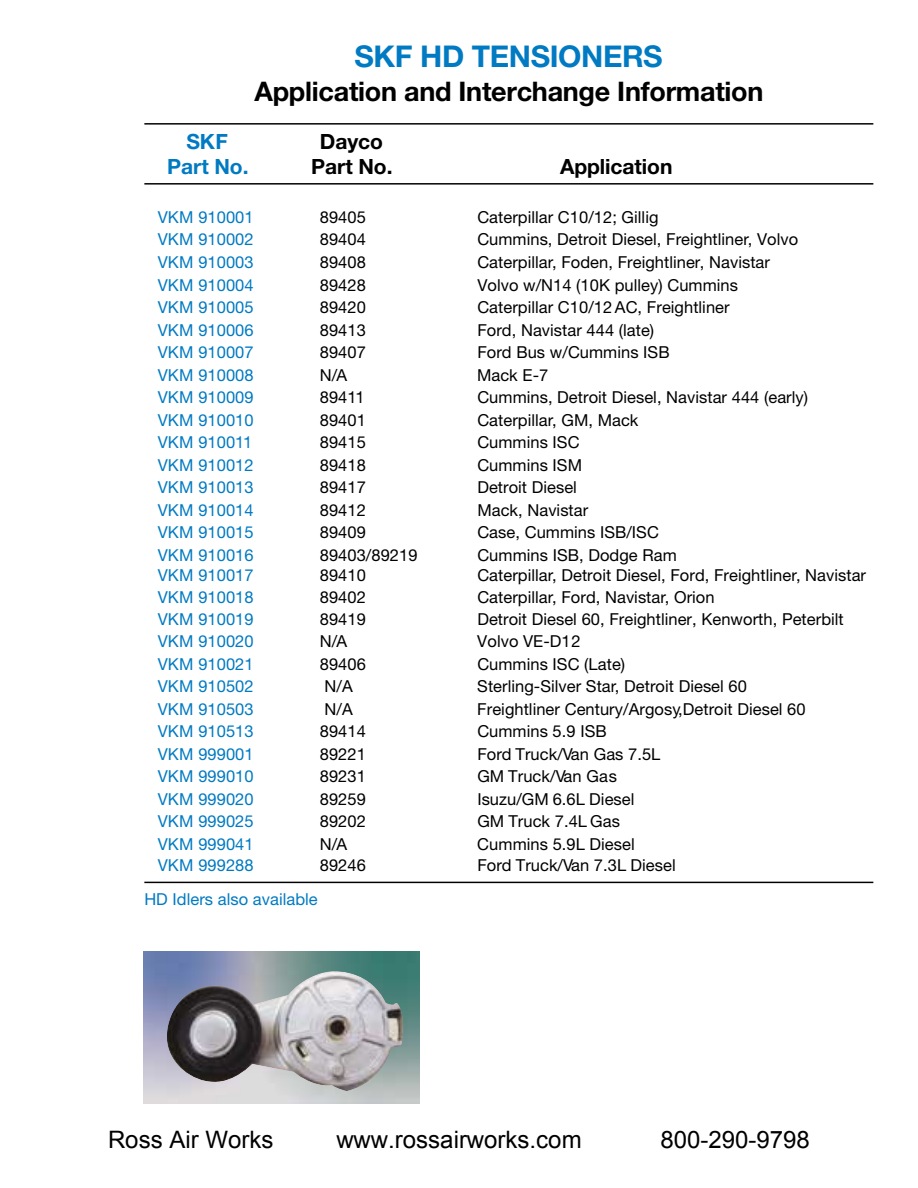
<style>
.page{position:relative;width:918px;height:1188px;background:#fff}
.page>*{position:absolute;margin:0;border:0;box-sizing:border-box;transform-origin:0 0}
.t1{font:700 30px "Helvetica Neue";letter-spacing:-.015em;color:#007ac2}
.t2{font:700 27px "Helvetica Neue";letter-spacing:-.01em;color:#000}
.t3{font:24px "Arial";color:#000}
.t4{font:700 21px "Helvetica Neue";letter-spacing:-.005em;color:#000}
.t5{font:700 21px "Helvetica Neue";letter-spacing:-.005em;color:#007ac2}
.t6{font:16.5px "Helvetica Neue";letter-spacing:.005em;color:#000}
.t7{font:16.5px "Helvetica Neue";letter-spacing:.005em;color:#007ac2}
</style>
<div class="page">
<img style="left:144px;top:952px;width:276px;height:151px">
<hr style="left:144px;top:123px;width:729px;height:2px;background:#000">
<hr style="left:144px;top:183px;width:729px;height:2px;background:#000">
<hr style="left:144px;top:882px;width:729px;height:1px;background:#000">
<img style="left:166px;top:970px;width:240px;height:121px">
<h1 class="t1" style="left:355px;top:46px;width:310px">SKF HD TENSIONERS</h1>
<h2 class="t2" style="left:254px;top:81px;width:511px">Application and Interchange Information</h2>
<p class="t5" style="left:186px;top:134px;width:43px">SKF</p>
<p class="t4" style="left:320px;top:134px;width:65px">Dayco</p>
<p class="t5" style="left:167px;top:159px;width:83px">Part No.</p>
<p class="t4" style="left:311px;top:159px;width:83px">Part No.</p>
<p class="t4" style="left:560px;top:159px;width:114px">Application</p>
<p class="t7" style="left:158px;top:211px;width:97px">VKM 910001</p>
<p class="t6" style="left:320px;top:211px;width:48px">89405</p>
<p class="t6" style="left:477px;top:211px;width:183px">Caterpillar C10/12; Gillig</p>
<p class="t7" style="left:158px;top:234px;width:97px">VKM 910002</p>
<p class="t6" style="left:320px;top:234px;width:48px">89404</p>
<p class="t6" style="left:477px;top:234px;width:322px">Cummins, Detroit Diesel, Freightliner, Volvo</p>
<p class="t7" style="left:158px;top:256px;width:97px">VKM 910003</p>
<p class="t6" style="left:320px;top:256px;width:48px">89408</p>
<p class="t6" style="left:477px;top:256px;width:294px">Caterpillar, Foden, Freightliner, Navistar</p>
<p class="t7" style="left:158px;top:279px;width:97px">VKM 910004</p>
<p class="t6" style="left:320px;top:279px;width:48px">89428</p>
<p class="t6" style="left:477px;top:279px;width:262px">Volvo w/N14 (10K pulley) Cummins</p>
<p class="t7" style="left:158px;top:301px;width:97px">VKM 910005</p>
<p class="t6" style="left:320px;top:301px;width:48px">89420</p>
<p class="t6" style="left:477px;top:301px;width:254px">Caterpillar C10/12 AC, Freightliner</p>
<p class="t7" style="left:158px;top:324px;width:97px">VKM 910006</p>
<p class="t6" style="left:320px;top:324px;width:48px">89413</p>
<p class="t6" style="left:477px;top:324px;width:178px">Ford, Navistar 444 (late)</p>
<p class="t7" style="left:158px;top:346px;width:97px">VKM 910007</p>
<p class="t6" style="left:320px;top:346px;width:48px">89407</p>
<p class="t6" style="left:477px;top:346px;width:194px">Ford Bus w/Cummins ISB</p>
<p class="t7" style="left:158px;top:369px;width:97px">VKM 910008</p>
<p class="t6" style="left:320px;top:369px;width:29px">N/A</p>
<p class="t6" style="left:477px;top:369px;width:73px">Mack E-7</p>
<p class="t7" style="left:158px;top:391px;width:97px">VKM 910009</p>
<p class="t6" style="left:320px;top:391px;width:46px">89411</p>
<p class="t6" style="left:477px;top:391px;width:332px">Cummins, Detroit Diesel, Navistar 444 (early)</p>
<p class="t7" style="left:158px;top:414px;width:97px">VKM 910010</p>
<p class="t6" style="left:320px;top:414px;width:48px">89401</p>
<p class="t6" style="left:477px;top:414px;width:163px">Caterpillar, GM, Mack</p>
<p class="t7" style="left:158px;top:436px;width:96px">VKM 910011</p>
<p class="t6" style="left:320px;top:436px;width:48px">89415</p>
<p class="t6" style="left:477px;top:436px;width:104px">Cummins ISC</p>
<p class="t7" style="left:158px;top:459px;width:97px">VKM 910012</p>
<p class="t6" style="left:320px;top:459px;width:48px">89418</p>
<p class="t6" style="left:477px;top:459px;width:106px">Cummins ISM</p>
<p class="t7" style="left:158px;top:481px;width:97px">VKM 910013</p>
<p class="t6" style="left:320px;top:481px;width:48px">89417</p>
<p class="t6" style="left:477px;top:481px;width:101px">Detroit Diesel</p>
<p class="t7" style="left:158px;top:504px;width:97px">VKM 910014</p>
<p class="t6" style="left:320px;top:504px;width:48px">89412</p>
<p class="t6" style="left:477px;top:504px;width:112px">Mack, Navistar</p>
<p class="t7" style="left:158px;top:526px;width:97px">VKM 910015</p>
<p class="t6" style="left:320px;top:526px;width:48px">89409</p>
<p class="t6" style="left:477px;top:526px;width:183px">Case, Cummins ISB/ISC</p>
<p class="t7" style="left:158px;top:549px;width:97px">VKM 910016</p>
<p class="t6" style="left:320px;top:549px;width:99px">89403/89219</p>
<p class="t6" style="left:477px;top:549px;width:201px">Cummins ISB, Dodge Ram</p>
<p class="t7" style="left:158px;top:569px;width:97px">VKM 910017</p>
<p class="t6" style="left:320px;top:569px;width:48px">89410</p>
<p class="t6" style="left:477px;top:569px;width:390px">Caterpillar, Detroit Diesel, Ford, Freightliner, Navistar</p>
<p class="t7" style="left:158px;top:591px;width:97px">VKM 910018</p>
<p class="t6" style="left:320px;top:591px;width:48px">89402</p>
<p class="t6" style="left:477px;top:591px;width:239px">Caterpillar, Ford, Navistar, Orion</p>
<p class="t7" style="left:158px;top:613px;width:97px">VKM 910019</p>
<p class="t6" style="left:320px;top:613px;width:48px">89419</p>
<p class="t6" style="left:477px;top:613px;width:368px">Detroit Diesel 60, Freightliner, Kenworth, Peterbilt</p>
<p class="t7" style="left:158px;top:636px;width:97px">VKM 910020</p>
<p class="t6" style="left:320px;top:636px;width:29px">N/A</p>
<p class="t6" style="left:477px;top:636px;width:105px">Volvo VE-D12</p>
<p class="t7" style="left:158px;top:658px;width:97px">VKM 910021</p>
<p class="t6" style="left:320px;top:658px;width:48px">89406</p>
<p class="t6" style="left:477px;top:658px;width:149px">Cummins ISC (Late)</p>
<p class="t7" style="left:158px;top:681px;width:97px">VKM 910502</p>
<p class="t6" style="left:324px;top:681px;width:30px">N/A</p>
<p class="t6" style="left:477px;top:681px;width:271px">Sterling-Silver Star, Detroit Diesel 60</p>
<p class="t7" style="left:158px;top:703px;width:97px">VKM 910503</p>
<p class="t6" style="left:324px;top:703px;width:30px">N/A</p>
<p class="t6" style="left:477px;top:703px;width:330px">Freightliner Century/Argosy,Detroit Diesel 60</p>
<p class="t7" style="left:158px;top:726px;width:97px">VKM 910513</p>
<p class="t6" style="left:320px;top:726px;width:48px">89414</p>
<p class="t6" style="left:477px;top:726px;width:131px">Cummins 5.9 ISB</p>
<p class="t7" style="left:158px;top:748px;width:97px">VKM 999001</p>
<p class="t6" style="left:320px;top:748px;width:48px">89221</p>
<p class="t6" style="left:477px;top:748px;width:185px">Ford Truck/Van Gas 7.5L</p>
<p class="t7" style="left:158px;top:771px;width:97px">VKM 999010</p>
<p class="t6" style="left:320px;top:771px;width:48px">89231</p>
<p class="t6" style="left:477px;top:771px;width:141px">GM Truck/Van Gas</p>
<p class="t7" style="left:158px;top:793px;width:97px">VKM 999020</p>
<p class="t6" style="left:320px;top:793px;width:48px">89259</p>
<p class="t6" style="left:477px;top:793px;width:159px">Isuzu/GM 6.6L Diesel</p>
<p class="t7" style="left:158px;top:816px;width:97px">VKM 999025</p>
<p class="t6" style="left:320px;top:816px;width:48px">89202</p>
<p class="t6" style="left:477px;top:816px;width:144px">GM Truck 7.4L Gas</p>
<p class="t7" style="left:158px;top:838px;width:97px">VKM 999041</p>
<p class="t6" style="left:320px;top:838px;width:29px">N/A</p>
<p class="t6" style="left:477px;top:838px;width:159px">Cummins 5.9L Diesel</p>
<p class="t7" style="left:158px;top:859px;width:97px">VKM 999288</p>
<p class="t6" style="left:320px;top:859px;width:48px">89246</p>
<p class="t6" style="left:477px;top:859px;width:200px">Ford Truck/Van 7.3L Diesel</p>
<p class="t7" style="left:144px;top:893px;width:175px">HD Idlers also available</p>
<h3 class="t3" style="left:108px;top:1124px;width:167px">Ross Air Works</h3>
<h3 class="t3" style="left:336px;top:1124px;width:247px">www.rossairworks.com</h3>
<h3 class="t3" style="left:661px;top:1124px;width:151px">800-290-9798</h3>
</div>
